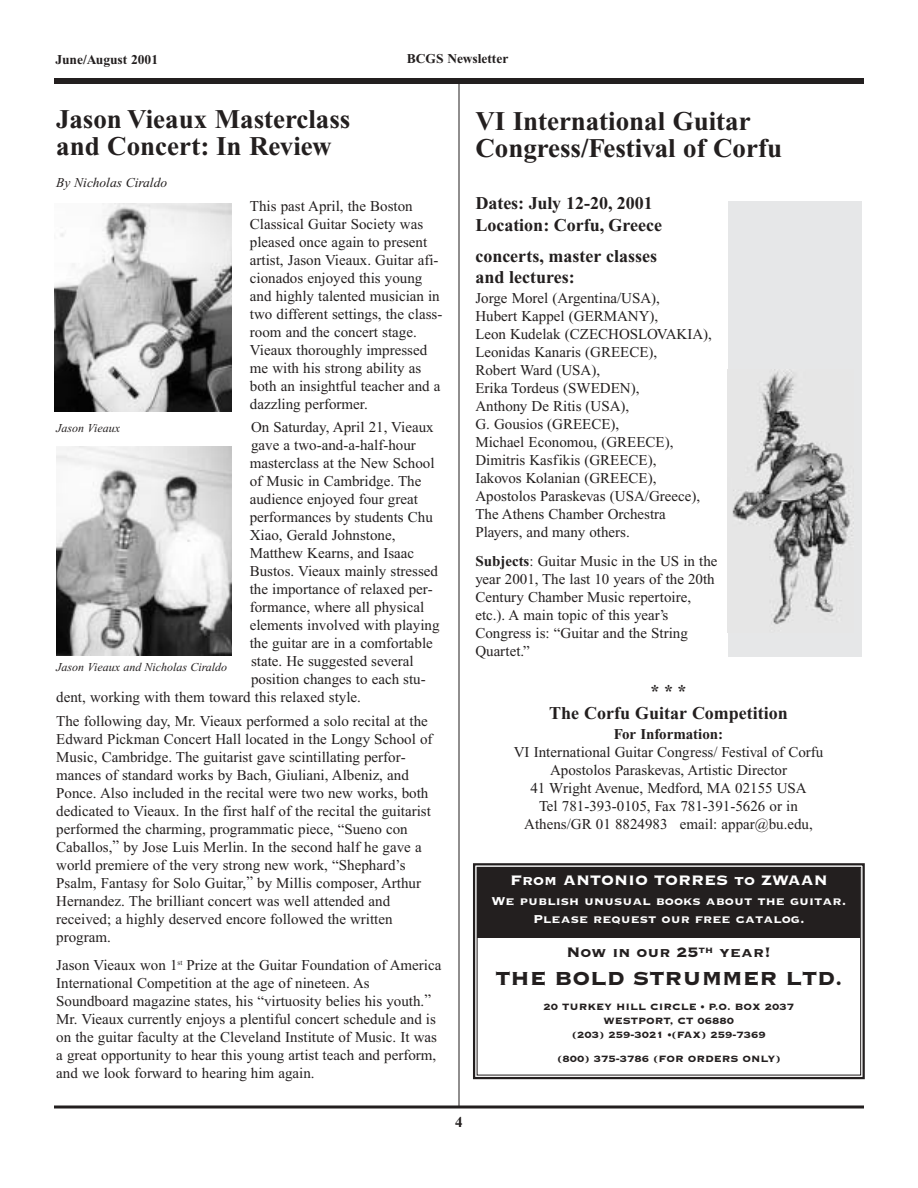
<style>
.page{position:relative;width:918px;height:1188px;background:#fff}
.page>*{position:absolute;margin:0;border:0;box-sizing:border-box;transform-origin:0 0}
.t1{font:700 27px/27px "Times New Roman";color:#231f1f}
.t2{font:24.75px "Copperplate Thirty Three BC";color:#231f1f}
.t3{font:700 18px/21.6px "Times New Roman";color:#231f1f}
.t4{font:18px "Copperplate Thirty Three BC";color:#fff}
.t5{font:18px "Copperplate Thirty Three BC";color:#231f1f}
.t6{font:15px/18px "Times New Roman";color:#231f1f}
.t7{font:15px/18px "Times New Roman";color:#231f1f}
.t8{font:15px/18px "Copperplate Thirty Three BC";color:#fff;text-align:center}
.t9{font:700 15px "Times New Roman";color:#231f1f}
.t10{font:700 13.5px "Times New Roman";color:#231f1f}
.t11{font:italic 13.5px "Times New Roman";color:#231f1f}
.t12{font:12px/14.4px "Copperplate Thirty Three BC";color:#231f1f;text-align:center}
.t13{font:italic 12px "Times New Roman";color:#231f1f}
.t14{font:italic 12px "Times New Roman";color:#231f1f}
.s1{font-style:inherit}
.s2{font-weight:700}
.s3{font-size:24px}
</style>
<div class="page">
<div style="left:54px;top:78px;width:810px;height:6px;background:#231f1f"></div>
<hr style="left:54px;top:1106px;width:810px;height:2px;background:#231f1f">
<hr style="left:459px;top:82px;width:1px;height:1025px;background:#231f1f">
<div style="left:477px;top:867px;width:383px;height:71px;background:#231f1f"></div>
<div style="left:473px;top:863px;width:392px;height:216px;border:2px solid #231f1f"></div>
<div style="left:477px;top:867px;width:384px;height:208px;border:1px solid #231f1f"></div>
<img style="left:55px;top:204px;width:177px;height:208px">
<img style="left:56px;top:447px;width:176px;height:209px">
<div style="left:728px;top:202px;width:134px;height:455px;background:#e6e7e8"></div>
<img style="left:732px;top:371px;width:122px;height:254px">
<p class="t10" style="left:56px;top:55px;width:104px">June/August 2001</p>
<p class="t10" style="left:407px;top:54px;width:103px">BCGS Newsletter</p>
<h1 class="t1" style="left:56px;top:109px;width:296px">Jason Vieaux Masterclass and Concert: In Review</h1>
<p class="t11" style="left:56px;top:178px;width:112px">By Nicholas Ciraldo</p>
<p class="t6" style="left:250px;top:198px;width:194px">This past April, the Boston<br>Classical Guitar Society was pleased once again to present artist, Jason Vieaux. Guitar afi&shy;cionados enjoyed this young and highly talented musician in two different settings, the class&shy;room and the concert stage.<br>Vieaux thoroughly impressed me with his strong ability as both an insightful teacher and a dazzling performer.</p>
<p class="t6" style="left:251px;top:420px;width:184px">On Saturday, April 21, Vieaux</p>
<p class="t6" style="left:251px;top:438px;width:166px">gave a two-and-a-half-hour</p>
<p class="t6" style="left:250px;top:456px;width:186px">masterclass at the New School</p>
<p class="t6" style="left:250px;top:474px;width:173px">of Music in Cambridge. The</p>
<p class="t6" style="left:250px;top:492px;width:170px">audience enjoyed four great</p>
<p class="t6" style="left:250px;top:510px;width:185px">performances by students Chu</p>
<p class="t6" style="left:250px;top:528px;width:147px">Xiao, Gerald Johnstone,</p>
<p class="t6" style="left:250px;top:546px;width:166px">Matthew Kearns, and Isaac</p>
<p class="t6" style="left:250px;top:564px;width:190px">Bustos. Vieaux mainly stressed</p>
<p class="t6" style="left:250px;top:582px;width:185px">the importance of relaxed per-</p>
<p class="t6" style="left:250px;top:600px;width:176px">formance, where all physical</p>
<p class="t6" style="left:250px;top:618px;width:191px">elements involved with playing</p>
<p class="t6" style="left:250px;top:636px;width:185px">the guitar are in a comfortable</p>
<p class="t6" style="left:251px;top:654px;width:164px">state. He suggested several</p>
<p class="t6" style="left:251px;top:672px;width:176px">position changes to each stu-</p>
<p class="t6" style="left:56px;top:690px;width:306px">dent, working with them toward this relaxed style.</p>
<p class="t6" style="left:56px;top:713px;width:378px">The following day, Mr. Vieaux performed a solo recital at the Edward Pickman Concert Hall located in the Longy School of Music, Cambridge. The guitarist gave scintillating perfor&shy;mances of standard works by Bach, Giuliani, Albeniz, and Ponce. Also included in the recital were two new works, both dedicated to Vieaux. In the first half of the recital the guitarist performed the charming, programmatic piece, “Sueno con Caballos,” by Jose Luis Merlin. In the second half he gave a world premiere of the very strong new work, “Shephard’s Psalm, Fantasy for Solo Guitar,” by Millis composer, Arthur Hernandez. The brilliant concert was well attended and received; a highly deserved encore followed the written program.</p>
<p class="t6" style="left:56px;top:958px;width:387px">Jason Vieaux won 1<sup>st</sup> Prize at the Guitar Foundation of America International Competition at the age of nineteen. As Soundboard magazine states, his “virtuosity belies his youth.” Mr. Vieaux currently enjoys a plentiful concert schedule and is on the guitar faculty at the Cleveland Institute of Music. It was a great opportunity to hear this young artist teach and perform, and we look forward to hearing him again.</p>
<p class="t14" style="left:56px;top:423px;width:65px">Jason Vieaux</p>
<p class="t13" style="left:56px;top:662px;width:172px"><span class="s1">Jason Vieaux and</span> Nicholas Ciraldo</p>
<h1 class="t1" style="left:475px;top:110px;width:308px">VI International Guitar<br>Congress/Festival of Corfu</h1>
<p class="t3" style="left:475px;top:194px;width:188px">Dates: July 12-20, 2001<br>Location: Corfu, Greece</p>
<p class="t3" style="left:475px;top:247px;width:183px">concerts, master classes and lectures:</p>
<p class="t7" style="left:475px;top:291px;width:238px">Jorge Morel (Argentina/USA),<br>Hubert Kappel (GERMANY),<br>Leon Kudelak (CZECHOSLOVAKIA),<br>Leonidas Kanaris (GREECE),<br>Robert Ward (USA),<br>Erika Tordeus (SWEDEN),<br>Anthony De Ritis (USA),<br>G. Gousios (GREECE),<br>Michael Economou, (GREECE),<br>Dimitris Kasfikis (GREECE),<br>Iakovos Kolanian (GREECE),<br>Apostolos Paraskevas (USA/Greece),<br>The Athens Chamber Orchestra<br>Players, and many others.</p>
<p class="t7" style="left:475px;top:553px;width:244px"><span class="s2">Subjects</span>: Guitar Music in the US in the year 2001, The last 10 years of the 20th<br>Century Chamber Music repertoire, etc.). A main topic of this year’s<br>Congress is: “Guitar and the String<br>Quartet.”</p>
<p class="t3" style="left:549px;top:682px;width:240px;text-align:center">***<br>The Corfu Guitar Competition</p>
<p class="t9" style="left:614px;top:728px;width:111px">For Information:</p>
<p class="t7" style="left:514px;top:744px;width:311px;text-align:center">VI International Guitar Congress/ Festival of Corfu Apostolos Paraskevas, Artistic Director<br>41 Wright Avenue, Medford, MA 02155 USA<br>Tel 781-393-0105, Fax 781-391-5626 or in Athens/GR 01 8824983 email: appar@bu.edu,</p>
<p class="t4" style="left:510px;top:868px;width:319px">From ANTONIO TORRES to ZWAAN</p>
<p class="t8" style="left:491px;top:891px;width:356px">We publish unusual books about the guitar.<br>Please request our free catalog.</p>
<p class="t5" style="left:566px;top:940px;width:206px">Now in our 25<sup>th</sup> year!</p>
<h2 class="t2" style="left:495px;top:962px;width:349px">THE BOLD STRUMMER LTD<span class="s3">.</span></h2>
<p class="t12" style="left:543px;top:998px;width:252px">20 TURKEY HILL CIRCLE • P.O. BOX 2037<br>WESTPORT, CT 06880<br>(203) 259-3021 •(FAX) 259-7369</p>
<p class="t12" style="left:557px;top:1051px;width:225px">(800) 375-3786 (FOR ORDERS ONLY)</p>
<p class="t9" style="left:455px;top:1116px;width:9px">4</p>
</div>
